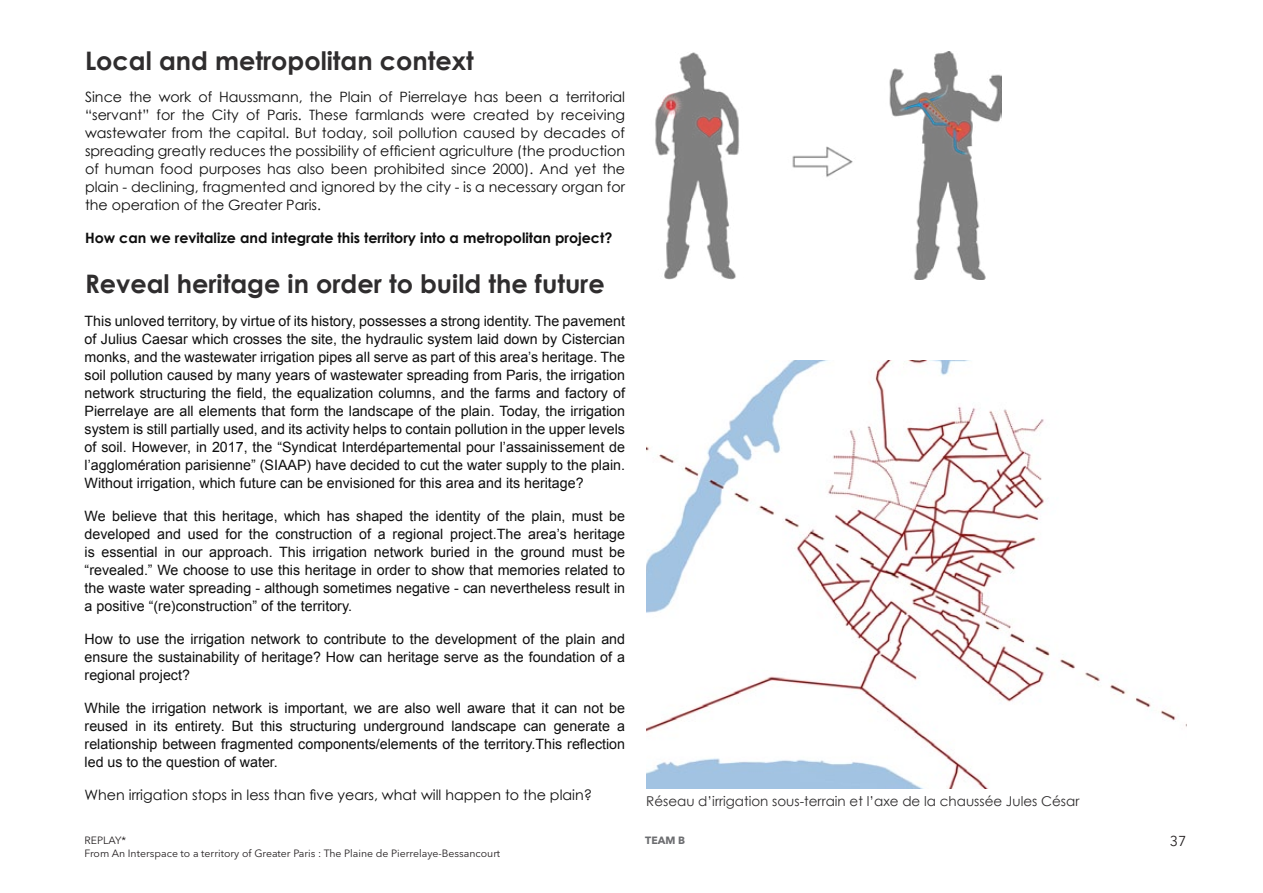
<style>
.page{position:relative;width:1263px;height:893px;background:#fff}
.page>*{position:absolute;margin:0;border:0;box-sizing:border-box;transform-origin:0 0}
.t1{font:700 25.5px "Century Gothic";color:#2f2d2e}
.t2{font:14.25px/18px "Arial";color:#0e0e0e;text-align:justify}
.t3{font:14.25px/18px "Century Gothic";color:#0e0e0e;text-align:justify}
.t4{font:700 14.25px "Century Gothic";color:#0e0e0e}
.t5{font:14.25px "Avenir Next LT Pro";color:#231f20}
.t6{font:13.5px "Century Gothic";color:#2f2d2e}
.t7{font:10.5px/13.5px "Avenir Next LT Pro";color:#231f20}
.t8{font:700 10.5px "Avenir Next LT Pro";color:#6c6d70}
</style>
<div class="page">
<img style="left:646px;top:361px;width:541px;height:427px">
<img style="left:655px;top:51px;width:346px;height:229px">
<h1 class="t1" style="left:85px;top:45px;width:390px">Local and metropolitan context</h1>
<p class="t3" style="left:85px;top:88px;width:542px">Since the work of Haussmann, the Plain of Pierrelaye has been a territorial “servant” for the City of Paris. These farmlands were created by receiving wastewater from the capital. But today, soil pollution caused by decades of spreading greatly reduces the possibility of efficient agriculture (the production of human food purposes has also been prohibited since 2000). And yet the plain - declining, fragmented and ignored by the city - is a necessary organ for the operation of the Greater Paris.</p>
<p class="t4" style="left:85px;top:229px;width:529px">How can we revitalize and integrate this territory into a metropolitan project?</p>
<h1 class="t1" style="left:85px;top:268px;width:521px">Reveal heritage in order to build the future</h1>
<p class="t2" style="left:85px;top:313px;width:542px">This unloved territory, by virtue of its history, possesses a strong identity. The pavement of Julius Caesar which crosses the site, the hydraulic system laid down by Cistercian monks, and the wastewater irrigation pipes all serve as part of this area’s heritage. The soil pollution caused by many years of wastewater spreading from Paris, the irrigation network structuring the field, the equalization columns, and the farms and factory of Pierrelaye are all elements that form the landscape of the plain. Today, the irrigation system is still partially used, and its activity helps to contain pollution in the upper levels of soil. However, in 2017, the “Syndicat Interdépartemental pour l’assainissement de l’agglomération parisienne” (SIAAP) have decided to cut the water supply to the plain.<br>Without irrigation, which future can be envisioned for this area and its heritage?</p>
<p class="t2" style="left:85px;top:508px;width:542px">We believe that this heritage, which has shaped the identity of the plain, must be developed and used for the construction of a regional project.The area’s heritage is essential in our approach. This irrigation network buried in the ground must be “revealed.” We choose to use this heritage in order to show that memories related to the waste water spreading - although sometimes negative - can nevertheless result in a positive “(re)construction” of the territory.</p>
<p class="t2" style="left:85px;top:631px;width:542px">How to use the irrigation network to contribute to the development of the plain and ensure the sustainability of heritage? How can heritage serve as the foundation of a regional project?</p>
<p class="t2" style="left:85px;top:700px;width:542px">While the irrigation network is important, we are also well aware that it can not be reused in its entirety. But this structuring underground landscape can generate a relationship between fragmented components/elements of the territory.This reflection led us to the question of water.</p>
<p class="t3" style="left:85px;top:786px;width:509px">When irrigation stops in less than five years, what will happen to the plain?</p>
<p class="t6" style="left:646px;top:792px;width:435px">Réseau d’irrigation sous-terrain et l’axe de la chaussée Jules César</p>
<p class="t7" style="left:85px;top:833px;width:417px">REPLAY*<br>From An Interspace to a territory of Greater Paris : The Plaine de Pierrelaye-Bessancourt</p>
<p class="t8" style="left:645px;top:834px;width:41px">TEAM B</p>
<p class="t5" style="left:1170px;top:833px;width:18px">37</p>
</div>
